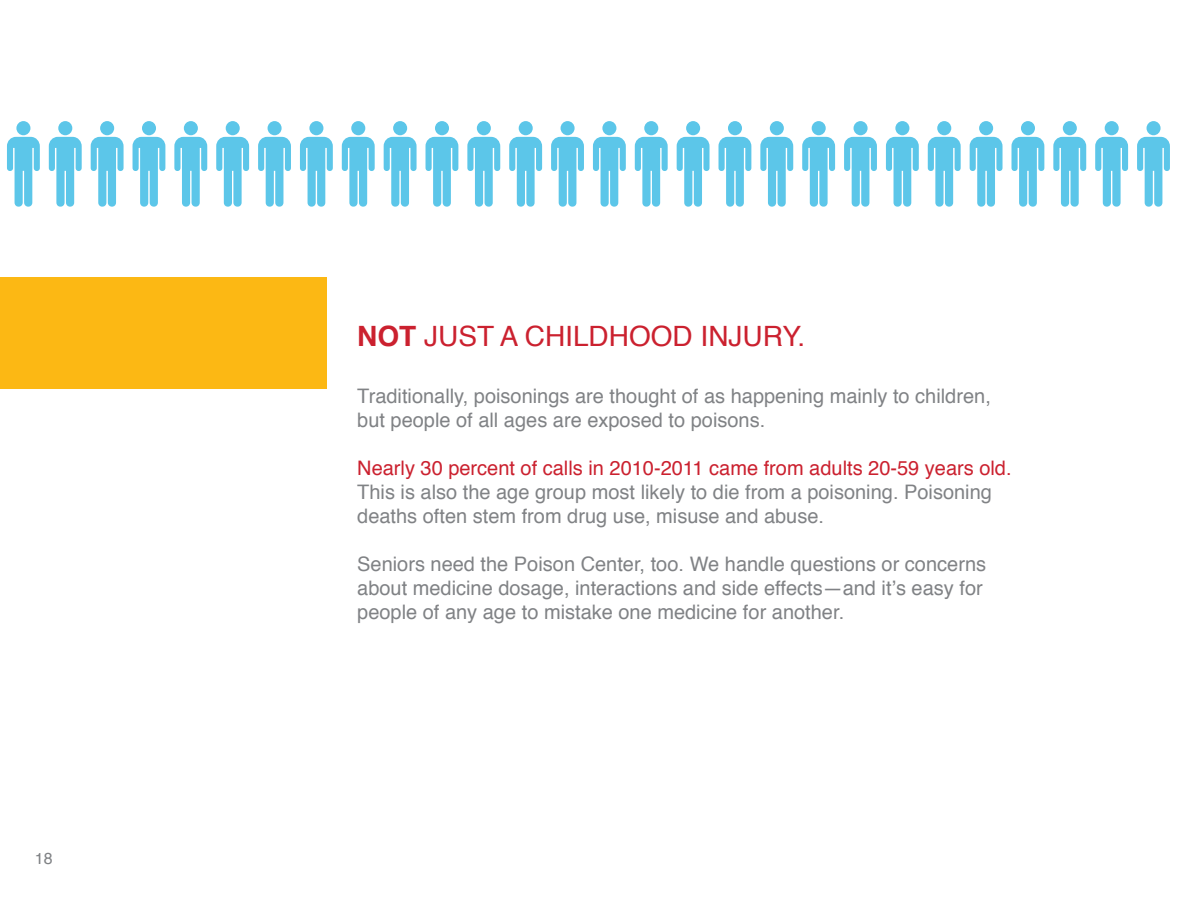
<style>
.page{position:relative;width:1188px;height:900px;background:#fff}
.page>*{position:absolute;margin:0;border:0;box-sizing:border-box;transform-origin:0 0}
.t1{font:28px "Helvetica";color:#cb212f}
.t2{font:20px/24px "Helvetica";color:#808285}
.t3{font:16px "Helvetica";color:#808285}
.s1{font-weight:700}
.s2{color:#cb212f}
</style>
<div class="page">
<div style="left:0;top:277px;width:327px;height:112px;background:#fcb814"></div>
<svg style="left:635px;top:121px;width:33px;height:86px"></svg>
<svg style="left:677px;top:121px;width:33px;height:86px"></svg>
<svg style="left:719px;top:121px;width:32px;height:86px"></svg>
<svg style="left:760px;top:121px;width:33px;height:86px"></svg>
<svg style="left:802px;top:121px;width:33px;height:86px"></svg>
<svg style="left:844px;top:121px;width:33px;height:86px"></svg>
<svg style="left:886px;top:121px;width:33px;height:86px"></svg>
<svg style="left:928px;top:121px;width:33px;height:86px"></svg>
<svg style="left:970px;top:121px;width:33px;height:86px"></svg>
<svg style="left:1011px;top:121px;width:33px;height:86px"></svg>
<svg style="left:1053px;top:121px;width:33px;height:86px"></svg>
<svg style="left:1095px;top:121px;width:33px;height:86px"></svg>
<svg style="left:1137px;top:121px;width:33px;height:86px"></svg>
<svg style="left:593px;top:121px;width:33px;height:86px"></svg>
<svg style="left:49px;top:121px;width:33px;height:86px"></svg>
<svg style="left:91px;top:121px;width:33px;height:86px"></svg>
<svg style="left:133px;top:121px;width:32px;height:86px"></svg>
<svg style="left:174px;top:121px;width:33px;height:86px"></svg>
<svg style="left:216px;top:121px;width:33px;height:86px"></svg>
<svg style="left:258px;top:121px;width:33px;height:86px"></svg>
<svg style="left:300px;top:121px;width:33px;height:86px"></svg>
<svg style="left:342px;top:121px;width:33px;height:86px"></svg>
<svg style="left:384px;top:121px;width:33px;height:86px"></svg>
<svg style="left:426px;top:121px;width:32px;height:86px"></svg>
<svg style="left:467px;top:121px;width:33px;height:86px"></svg>
<svg style="left:509px;top:121px;width:33px;height:86px"></svg>
<svg style="left:551px;top:121px;width:33px;height:86px"></svg>
<svg style="left:7px;top:121px;width:33px;height:86px"></svg>
<p class="t3" style="left:35px;top:846px;width:19px">18</p>
<p class="t1" style="left:357px;top:314px;width:450px"><span class="s1">NOT</span> JUST A CHILDHOOD INJURY.</p>
<p class="t2" style="left:357px;top:385px;width:635px">Traditionally, poisonings are thought of as happening mainly to children, but people of all ages are exposed to poisons.</p>
<p class="t2" style="left:357px;top:457px;width:656px"><span class="s2">Nearly 30 percent of calls in 2010-2011 came from adults 20-59 years old.<br></span>This is also the age group most likely to die from a poisoning. Poisoning deaths often stem from drug use, misuse and abuse.</p>
<p class="t2" style="left:357px;top:553px;width:630px">Seniors need the Poison Center, too. We handle questions or concerns about medicine dosage, interactions and side effects—and it’s easy for people of any age to mistake one medicine for another.</p>
</div>
